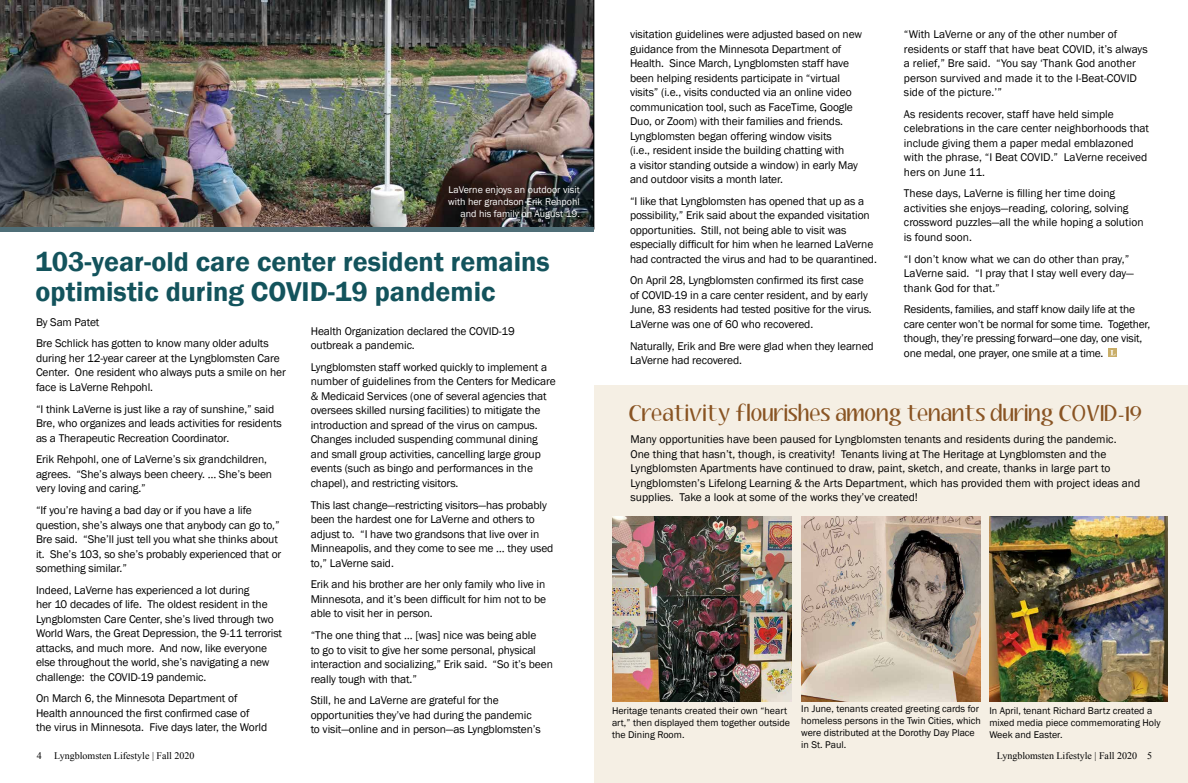
<style>
.page{position:relative;width:1188px;height:783px;background:#fff}
.page>*{position:absolute;margin:0;border:0;box-sizing:border-box;transform-origin:0 0}
.t1{font:600 28px/30px "Franklin Gothic";color:#13535c}
.t2{font:20px "Aubrey";letter-spacing:.03em;color:#895423}
.t3{font:11.5px/14.5px "Franklin Gothic";letter-spacing:-.01em;color:#000}
.t4{font:10px/12px "Franklin Gothic";color:#000}
.t5{font:10px/12px "Franklin Gothic";color:#fff;text-align:right}
.t6{font:10px "Times New Roman";color:#000}
.s1{font-family:"Athelas"}
</style>
<div class="page">
<img style="left:0;top:0;width:594px;height:227px">
<div style="left:0;top:227px;width:594px;height:5px;background:#4f6e77"></div>
<div style="left:594px;top:386px;width:594px;height:397px;background:#f5efe4"></div>
<svg style="left:1109px;top:348px;width:8px;height:9px"></svg>
<svg style="left:1111px;top:350px;width:4px;height:5px"></svg>
<img style="left:612px;top:516px;width:180px;height:185px">
<img style="left:989px;top:516px;width:178px;height:185px">
<img style="left:801px;top:516px;width:180px;height:185px">
<p class="t5" style="left:448px;top:184px;width:133px">LaVerne enjoys an outdoor visit with her grandson Erik Rehpohl and his family on August 19.</p>
<h1 class="t1" style="left:36px;top:247px;width:516px">103-year-old care center resident remains optimistic during COVID-19 pandemic</h1>
<p class="t3" style="left:36px;top:311px;width:234px;line-height:21.7px">By Sam Patet<br>Bre Schlick has gotten to know many older adults</p>
<p class="t3" style="left:36px;top:351px;width:251px">during her 12-year career at the Lyngblomsten Care<br>Center. One resident who always puts a smile on her face is LaVerne Rehpohl.</p>
<p class="t3" style="left:36px;top:402px;width:247px">“I think LaVerne is just like a ray of sunshine,” said<br>Bre, who organizes and leads activities for residents as a Therapeutic Recreation Coordinator.</p>
<p class="t3" style="left:36px;top:452px;width:238px">Erik Rehpohl, one of LaVerne’s six grandchildren, agrees. “She’s always been cheery. … She’s been very loving and caring.”</p>
<p class="t3" style="left:36px;top:503px;width:247px">“If you’re having a bad day or if you have a life question, she’s always one that anybody can go to,” Bre said. “She’ll just tell you what she thinks about it. She’s 103, so she’s probably experienced that or something similar.”</p>
<p class="t3" style="left:36px;top:583px;width:248px">Indeed, LaVerne has experienced a lot during<br>her 10 decades of life. The oldest resident in the Lyngblomsten Care Center, she’s lived through two World Wars, the Great Depression, the 9-11 terrorist attacks, and much more. And now, like everyone else throughout the world, she’s navigating a new challenge: the COVID-19 pandemic.</p>
<p class="t3" style="left:36px;top:692px;width:233px">On March 6, the Minnesota Department of<br>Health announced the first confirmed case of the virus in Minnesota. Five days later, the World</p>
<p class="t3" style="left:311px;top:324px;width:206px">Health Organization declared the COVID-19 outbreak a pandemic.</p>
<p class="t3" style="left:311px;top:360px;width:247px">Lyngblomsten staff worked quickly to implement a number of guidelines from the Centers for Medicare &amp; Medicaid Services (one of several agencies that oversees skilled nursing facilities) to mitigate the introduction and spread of the virus on campus.<br>Changes included suspending communal dining and small group activities, cancelling large group events (such as bingo and performances in the chapel), and restricting visitors.</p>
<p class="t3" style="left:311px;top:498px;width:244px">This last change—restricting visitors—has probably been the hardest one for LaVerne and others to adjust to. “I have two grandsons that live over in Minneapolis, and they come to see me … they used to,” LaVerne said.</p>
<p class="t3" style="left:311px;top:578px;width:237px;text-align:justify">Erik and his brother are her only family who live in Minnesota, and it’s been difficult for him not to be able to visit her in person.</p>
<p class="t3" style="left:311px;top:628px;width:244px">“The one thing that … [was] nice was being able<br>to go to visit to give her some personal, physical interaction and socializing,” Erik said. “So it’s been really tough with that.”</p>
<p class="t3" style="left:311px;top:693px;width:232px">Still, he and LaVerne are grateful for the opportunities they’ve had during the pandemic to visit—online and in person—as Lyngblomsten’s</p>
<p class="t6" style="left:37px;top:749px;width:6px">4</p>
<p class="t6" style="left:54px;top:749px;width:142px">Lyngblomsten Lifestyle | Fall 2020</p>
<p class="t3" style="left:630px;top:27px;width:234px">visitation guidelines were adjusted based on new guidance from the Minnesota Department of Health. Since March, Lyngblomsten staff have been helping residents participate in “virtual visits” (i.e., visits conducted via an online video communication tool, such as FaceTime, Google Duo, or Zoom) with their families and friends.<br>Lyngblomsten began offering window visits<br>(i.e., resident inside the building chatting with<br>a visitor standing outside a window) in early May and outdoor visits a month later.</p>
<p class="t3" style="left:630px;top:194px;width:248px">“I like that Lyngblomsten has opened that up as a possibility,” Erik said about the expanded visitation opportunities. Still, not being able to visit was especially difficult for him when he learned LaVerne had contracted the virus and had to be quarantined.</p>
<p class="t3" style="left:630px;top:274px;width:243px">On April 28, Lyngblomsten confirmed its first case of COVID-19 in a care center resident, and by early June, 83 residents had tested positive for the virus.<br>LaVerne was one of 60 who recovered.</p>
<p class="t3" style="left:630px;top:339px;width:245px">Naturally, Erik and Bre were glad when they learned<br>LaVerne had recovered.</p>
<p class="t3" style="left:904px;top:27px;width:245px">“With LaVerne or any of the other number of residents or staff that have beat COVID, it’s always a relief,” Bre said. “You say ‘Thank God another person survived and made it to the I-Beat-COVID side of the picture.’”</p>
<p class="t3" style="left:904px;top:107px;width:247px">As residents recover, staff have held simple celebrations in the care center neighborhoods that include giving them a paper medal emblazoned with the phrase, “I Beat COVID.” LaVerne received hers on June 11.</p>
<p class="t3" style="left:904px;top:187px;width:241px">These days, LaVerne is filling her time doing activities she enjoys—reading, coloring, solving crossword puzzles—all the while hoping a solution is found soon.</p>
<p class="t3" style="left:904px;top:252px;width:231px">“I don’t know what we can do other than pray,”<br>LaVerne said. “I pray that I stay well every day— thank God for that.”</p>
<p class="t3" style="left:904px;top:303px;width:248px">Residents, families, and staff know daily life at the care center won’t be normal for some time. Together, though, they’re pressing forward—one day, one visit, one medal, one prayer, one smile at a time.</p>
<h2 class="t2" style="left:629px;top:403px;width:515px">Creativity flourishes among tenants during COVID<span class="s1">-</span>19</h2>
<p class="t3" style="left:631px;top:432px;width:511px">Many opportunities have been paused for Lyngblomsten tenants and residents during the pandemic.<br>One thing that hasn’t, though, is creativity! Tenants living at The Heritage at Lyngblomsten and the Lyngblomsten Apartments have continued to draw, paint, sketch, and create, thanks in large part to Lyngblomsten’s Lifelong Learning &amp; the Arts Department, which has provided them with project ideas and supplies. Take a look at some of the works they’ve created!</p>
<p class="t4" style="left:612px;top:704px;width:179px">Heritage tenants created their own “heart art,” then displayed them together outside the Dining Room.</p>
<p class="t4" style="left:801px;top:703px;width:181px">In June, tenants created greeting cards for homeless persons in the Twin Cities, which were distributed at the Dorothy Day Place in St. Paul.</p>
<p class="t4" style="left:989px;top:704px;width:173px">In April, tenant Richard Bartz created a mixed media piece commemorating Holy<br>Week and Easter.</p>
<p class="t6" style="left:997px;top:749px;width:157px">Lyngblomsten Lifestyle | Fall 2020 5</p>
</div>
